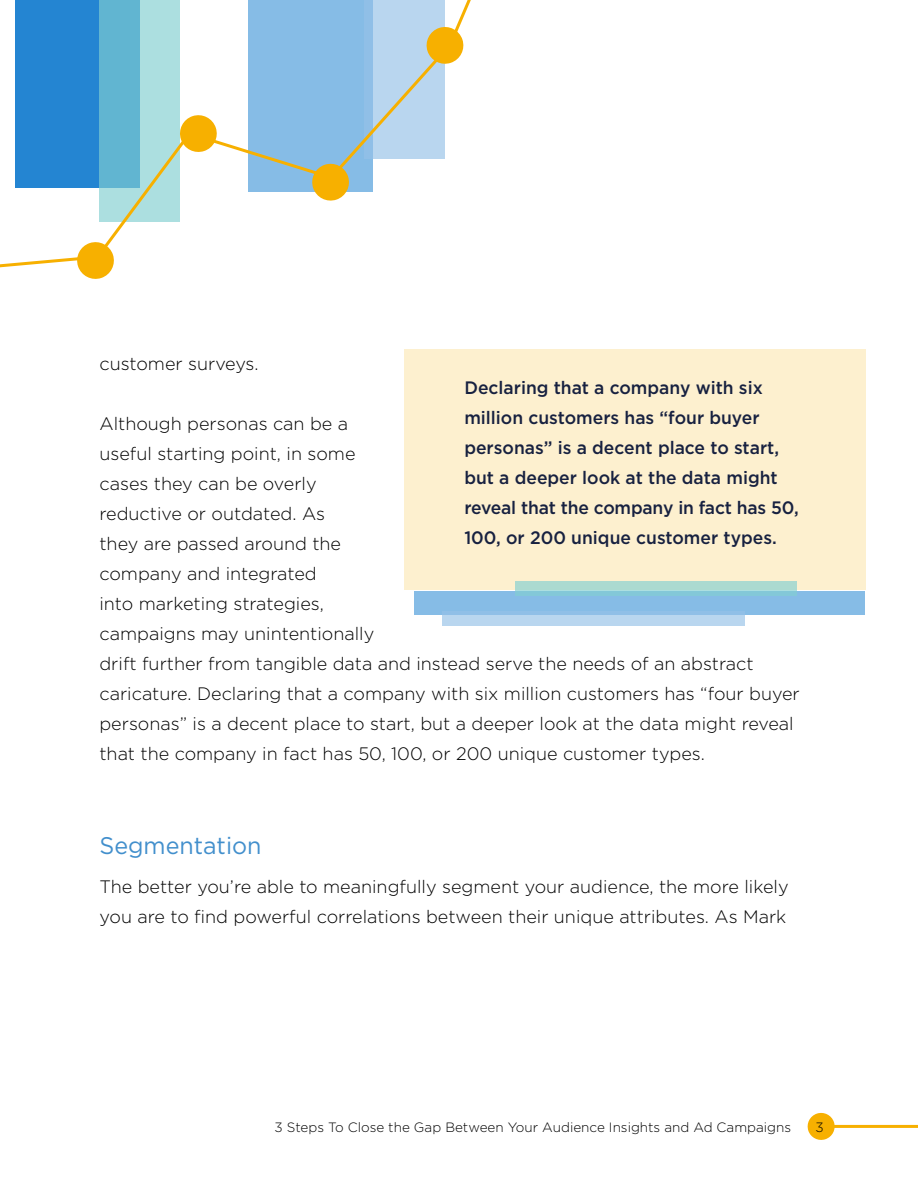
<style>
.page{position:relative;width:918px;height:1188px;background:#fff}
.page>*{position:absolute;margin:0;border:0;box-sizing:border-box;transform-origin:0 0}
.t1{font:24px "Gotham";color:#428fcc}
.t2{font:300 18px/30px "Gotham";color:#000}
.t3{font:500 18px/29.8px "Gotham";color:#172140}
.t4{font:300 13.5px "Gotham";color:#000}
</style>
<div class="page">
<div style="left:404px;top:349px;width:462px;height:241px;background:#fdf0cf"></div>
<svg style="left:0;top:0;width:471px;height:268px"></svg>
<svg style="left:424px;top:25px;width:42px;height:41px"></svg>
<svg style="left:310px;top:162px;width:41px;height:41px;background:#e2be54"></svg>
<svg style="left:178px;top:113px;width:41px;height:41px"></svg>
<svg style="left:75px;top:240px;width:41px;height:39px"></svg>
<div style="left:414px;top:591px;width:450px;height:23px;background:#86bce6"></div>
<svg style="left:442px;top:614px;width:303px;height:12px;background:#b5d4ee"></svg>
<svg style="left:515px;top:581px;width:282px;height:15px;fill:#abdad0"></svg>
<hr style="left:828px;top:1125px;width:90px;height:3px;background:#f7b000">
<svg style="left:807px;top:1112px;width:29px;height:28px"></svg>
<p class="t2" style="left:99px;top:348px;width:161px">customer surveys.</p>
<p class="t3" style="left:464px;top:373px;width:336px">Declaring that a company with six million customers has “four buyer personas” is a decent place to start, but a deeper look at the data might reveal that the company in fact has 50, 100, or 200 unique customer types.</p>
<p class="t2" style="left:99px;top:408px;width:702px">Although personas can be a<br>useful starting point, in some<br>cases they can be overly<br>reductive or outdated. As<br>they are passed around the<br>company and integrated<br>into marketing strategies,<br>campaigns may unintentionally<br>drift further from tangible data and instead serve the needs of an abstract caricature. Declaring that a company with six million customers has “four buyer personas” is a decent place to start, but a deeper look at the data might reveal that the company in fact has 50, 100, or 200 unique customer types.</p>
<h1 class="t1" style="left:99px;top:830px;width:164px">Segmentation</h1>
<p class="t2" style="left:99px;top:871px;width:691px">The better you’re able to meaningfully segment your audience, the more likely you are to find powerful correlations between their unique attributes. As Mark</p>
<p class="t4" style="left:274px;top:1119px;width:518px">3 Steps To Close the Gap Between Your Audience Insights and Ad Campaigns</p>
<p class="t4" style="left:815px;top:1119px;width:10px">3</p>
</div>
